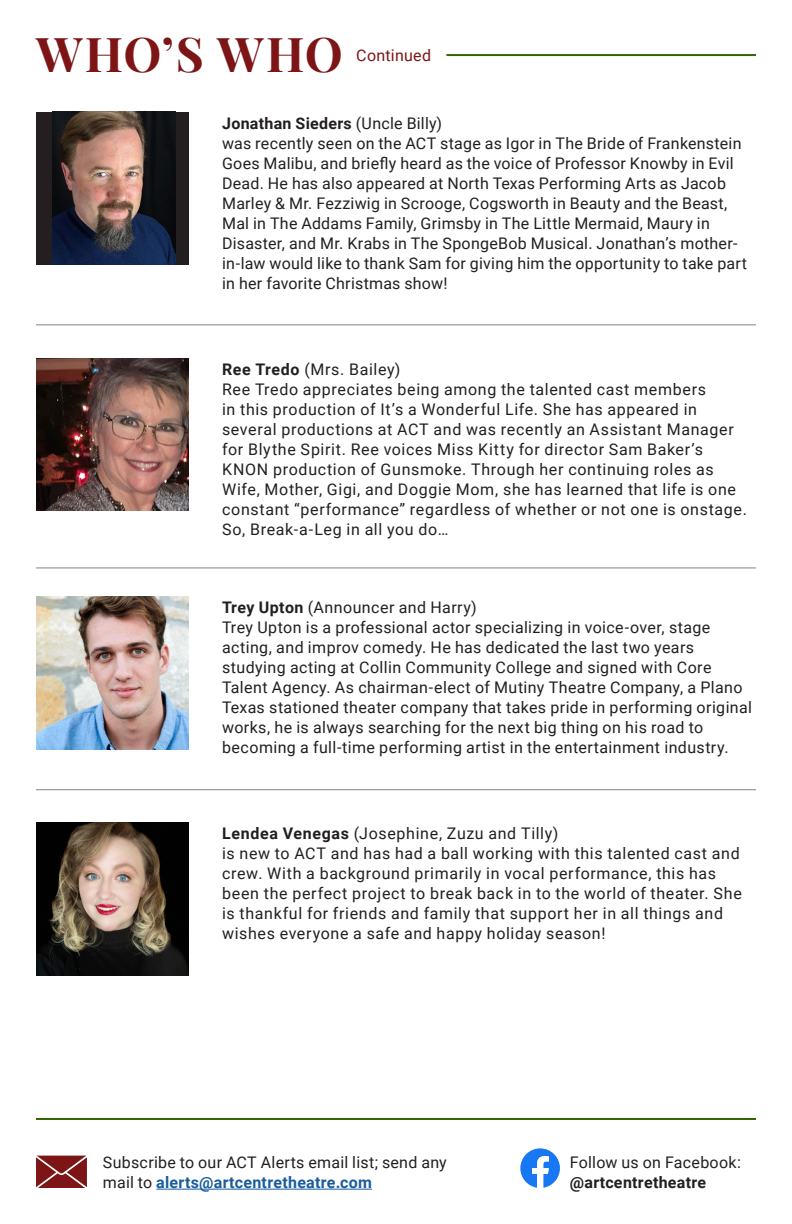
<style>
.page{position:relative;width:792px;height:1224px;background:#fff}
.page>*{position:absolute;margin:0;border:0;box-sizing:border-box;transform-origin:0 0}
.t1{font:700 48px "Playfair Display";letter-spacing:.03em;color:#7d1516}
.t2{font:16px/20px "Roboto";letter-spacing:.03em;color:#231f20}
.t3{font:700 16px "Roboto";letter-spacing:.02em;color:#231f20}
.t4{font:16px "Roboto";letter-spacing:.02em;color:#7d1516}
.s1{font-weight:400}
.s2{font-weight:700}
.s3{font-weight:700;color:#175d9e}
</style>
<div class="page">
<hr style="left:446px;top:54px;width:310px;height:2px;background:#360">
<hr style="left:36px;top:567px;width:720px;height:1px;background:#808285">
<hr style="left:36px;top:789px;width:720px;height:1px;background:#808285">
<hr style="left:36px;top:1118px;width:720px;height:2px;background:#360">
<hr style="left:36px;top:324px;width:720px;height:1px;background:#808285">
<img style="left:36px;top:358px;width:153px;height:153px">
<img style="left:36px;top:822px;width:153px;height:153px">
<img style="left:36px;top:596px;width:153px;height:153px">
<div style="left:36px;top:112px;width:153px;height:153px;background:#231f20"></div>
<img style="left:52px;top:112px;width:123px;height:153px">
<hr style="left:156px;top:1189px;width:216px;height:1px;background:#175d9e">
<svg style="left:520px;top:1148px;width:40px;height:40px"></svg>
<svg style="left:36px;top:1156px;width:51px;height:32px;background:#8c3031"></svg>
<p class="t1" style="left:36px;top:16px;width:309px">WHO’S WHO</p>
<p class="t4" style="left:356px;top:44px;width:76px">Continued</p>
<p class="t3" style="left:222px;top:112px;width:222px">Jonathan Sieders <span class="s1">(Uncle Billy)</span></p>
<p class="t2" style="left:222px;top:132px;width:526px">was recently seen on the ACT stage as Igor in The Bride of Frankenstein Goes Malibu, and briefly heard as the voice of Professor Knowby in Evil Dead. He has also appeared at North Texas Performing Arts as Jacob Marley &amp; Mr. Fezziwig in Scrooge, Cogsworth in Beauty and the Beast, Mal in The Addams Family, Grimsby in The Little Mermaid, Maury in Disaster, and Mr. Krabs in The SpongeBob Musical. Jonathan’s mother&shy;in-law would like to thank Sam for giving him the opportunity to take part in her favorite Christmas show!</p>
<p class="t2" style="left:222px;top:358px;width:180px"><span class="s2">Ree Tredo</span> (Mrs. Bailey)</p>
<p class="t2" style="left:222px;top:378px;width:526px">Ree Tredo appreciates being among the talented cast members<br>in this production of It’s a Wonderful Life. She has appeared in several productions at ACT and was recently an Assistant Manager for Blythe Spirit. Ree voices Miss Kitty for director Sam Baker’s KNON production of Gunsmoke. Through her continuing roles as Wife, Mother, Gigi, and Doggie Mom, she has learned that life is one constant “performance” regardless of whether or not one is onstage.<br>So, Break-a-Leg in all you do…</p>
<p class="t2" style="left:222px;top:597px;width:256px"><span class="s2">Trey Upton</span> (Announcer and Harry)</p>
<p class="t2" style="left:222px;top:617px;width:531px">Trey Upton is a professional actor specializing in voice-over, stage acting, and improv comedy. He has dedicated the last two years studying acting at Collin Community College and signed with Core Talent Agency. As chairman-elect of Mutiny Theatre Company, a Plano Texas stationed theater company that takes pride in performing original works, he is always searching for the next big thing on his road to becoming a full-time performing artist in the entertainment industry.</p>
<p class="t2" style="left:222px;top:823px;width:338px"><span class="s2">Lendea Venegas</span> (Josephine, Zuzu and Tilly)</p>
<p class="t2" style="left:222px;top:843px;width:521px">is new to ACT and has had a ball working with this talented cast and crew. With a background primarily in vocal performance, this has been the perfect project to break back in to the world of theater. She is thankful for friends and family that support her in all things and wishes everyone a safe and happy holiday season!</p>
<p class="t2" style="left:103px;top:1152px;width:345px">Subscribe to our ACT Alerts email list; send any mail to <span class="s3">alerts@artcentretheatre.com</span></p>
<p class="t2" style="left:570px;top:1152px;width:173px">Follow us on Facebook: <span class="s2">@artcentretheatre</span></p>
</div>
